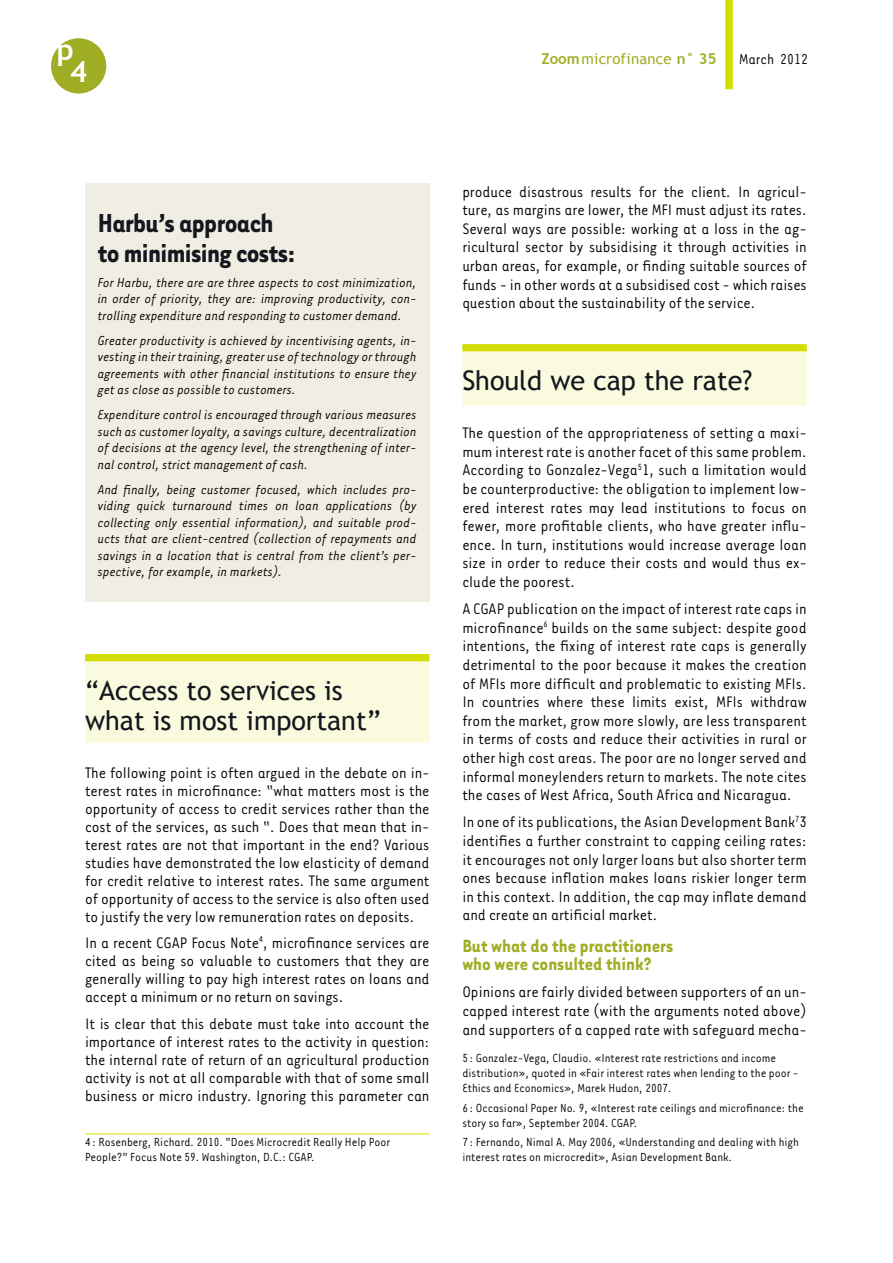
<style>
.page{position:relative;width:893px;height:1263px;background:#fff}
.page>*{position:absolute;margin:0;border:0;box-sizing:border-box;transform-origin:0 0}
.t1{font:700 30px/30px "Tarzana Narrow";letter-spacing:-.02em;color:#14171e}
.t2{font:700 29.25px "Trebuchet MS";color:#fff}
.t3{font:27px/30px "Trebuchet MS";color:#14171e}
.t4{font:700 20.55px/18.6px "Tarzana Narrow";color:#9fae25}
.t5{font:17.55px/18.6px "Tarzana Narrow";letter-spacing:-.005em;color:#000;text-align:justify}
.t6{font:16.5px "Tarzana Narrow";color:#000}
.t7{font:italic 15px/16.5px "Tarzana Narrow";color:#000;text-align:justify}
.t8{font:15px "Trebuchet MS";letter-spacing:.015em;color:#9fae25}
.t9{font:13.5px/15px "Tarzana Narrow";color:#000}
.s1{font-weight:700}
</style>
<div class="page">
<div style="left:725px;top:0;width:8px;height:89px;background:#d4dd00"></div>
<div style="left:51px;top:38px;width:55px;height:56px;background:#9fae25;border-radius:50%"></div>
<div style="left:462px;top:344px;width:345px;height:8px;background:#d4dd00"></div>
<div style="left:462px;top:352px;width:345px;height:54px;background:#fafbde"></div>
<div style="left:85px;top:183px;width:344px;height:419px;background:#f0ede2"></div>
<div style="left:85px;top:654px;width:344px;height:7px;background:#d4dd00"></div>
<div style="left:85px;top:662px;width:344px;height:81px;background:#fafbde"></div>
<hr style="left:85px;top:1133px;width:344px;height:1px;background:#d4dd00">
<h2 class="t2" style="left:57px;top:31px;width:19px">p</h2>
<p class="t8" style="left:541px;top:50px;width:177px"><span class="s1">Zoom</span>microfinance <span class="s1">n° 35</span></p>
<p class="t6" style="left:739px;top:49px;width:70px">March 2012</p>
<h2 class="t2" style="left:70px;top:54px;width:19px">4</h2>
<h1 class="t1" style="left:98px;top:206px;width:200px">Harbu’s approach to minimising costs:</h1>
<p class="t7" style="left:98px;top:273px;width:320px">For Harbu, there are are three aspects to cost minimization, in order of priority, they are: improving productivity, con&shy;trolling expenditure and responding to customer demand.</p>
<p class="t7" style="left:98px;top:331px;width:320px">Greater productivity is achieved by incentivising agents, in&shy;vesting in their training, greater use of technology or through agreements with other financial institutions to ensure they get as close as possible to customers.</p>
<p class="t7" style="left:98px;top:406px;width:320px">Expenditure control is encouraged through various measures such as customer loyalty, a savings culture, decentralization of decisions at the agency level, the strengthening of inter&shy;nal control, strict management of cash.</p>
<p class="t7" style="left:98px;top:480px;width:320px">And finally, being customer focused, which includes pro&shy;viding quick turnaround times on loan applications (by collecting only essential information), and suitable prod&shy;ucts that are client-centred (collection of repayments and savings in a location that is central from the client’s per&shy;spective, for example, in markets).</p>
<h3 class="t3" style="left:85px;top:675px;width:297px">“Access to services is what is most important”</h3>
<p class="t5" style="left:85px;top:762px;width:346px;line-height:18px">The following point is often argued in the debate on in&shy;terest rates in microfinance: “what matters most is the opportunity of access to credit services rather than the cost of the services, as such “. Does that mean that in&shy;terest rates are not that important in the end? Various studies have demonstrated the low elasticity of demand for credit relative to interest rates. The same argument of opportunity of access to the service is also often used to justify the very low remuneration rates on deposits.</p>
<p class="t5" style="left:85px;top:933px;width:346px;line-height:18px">In a recent CGAP Focus Note<sup>4</sup>, microfinance services are cited as being so valuable to customers that they are generally willing to pay high interest rates on loans and accept a minimum or no return on savings.</p>
<p class="t5" style="left:85px;top:1013px;width:346px;line-height:18px">It is clear that this debate must take into account the importance of interest rates to the activity in question: the internal rate of return of an agricultural production activity is not at all comparable with that of some small business or micro industry. Ignoring this parameter can</p>
<p class="t9" style="left:85px;top:1134px;width:307px">4 : Rosenberg, Richard. 2010. “Does Microcredit Really Help Poor<br>People?” Focus Note 59. Washington, D.C.: CGAP.</p>
<p class="t5" style="left:462px;top:181px;width:346px">produce disastrous results for the client. In agricul&shy;ture, as margins are lower, the MFI must adjust its rates.<br>Several ways are possible: working at a loss in the ag&shy;ricultural sector by subsidising it through activities in urban areas, for example, or finding suitable sources of funds - in other words at a subsidised cost - which raises question about the sustainability of the service.</p>
<h3 class="t3" style="left:462px;top:366px;width:292px">Should we cap the rate?</h3>
<p class="t5" style="left:462px;top:423px;width:346px">The question of the appropriateness of setting a maxi&shy;mum interest rate is another facet of this same problem.<br>According to Gonzalez-Vega<sup>5</sup>1, such a limitation would be counterproductive: the obligation to implement low&shy;ered interest rates may lead institutions to focus on fewer, more profitable clients, who have greater influ&shy;ence. In turn, institutions would increase average loan size in order to reduce their costs and would thus ex&shy;clude the poorest.</p>
<p class="t5" style="left:462px;top:599px;width:346px">A CGAP publication on the impact of interest rate caps in microfinance<sup>6</sup> builds on the same subject: despite good intentions, the fixing of interest rate caps is generally detrimental to the poor because it makes the creation of MFIs more difficult and problematic to existing MFIs.<br>In countries where these limits exist, MFIs withdraw from the market, grow more slowly, are less transparent in terms of costs and reduce their activities in rural or other high cost areas. The poor are no longer served and informal moneylenders return to markets. The note cites the cases of West Africa, South Africa and Nicaragua.</p>
<p class="t5" style="left:462px;top:812px;width:346px">In one of its publications, the Asian Development Bank<sup>7</sup>3 identifies a further constraint to capping ceiling rates: it encourages not only larger loans but also shorter term ones because inflation makes loans riskier longer term in this context. In addition, the cap may inflate demand and create an artificial market.</p>
<p class="t4" style="left:462px;top:935px;width:212px">But what do the practitioners who were consulted think?</p>
<p class="t5" style="left:462px;top:982px;width:346px">Opinions are fairly divided between supporters of an un&shy;capped interest rate (with the arguments noted above) and supporters of a capped rate with safeguard mecha-</p>
<p class="t9" style="left:462px;top:1050px;width:338px">5 : Gonzalez-Vega, Claudio. «Interest rate restrictions and income distribution», quoted in «Fair interest rates when lending to the poor -<br>Ethics and Economics», Marek Hudon, 2007.</p>
<p class="t9" style="left:462px;top:1099px;width:343px">6 : Occasional Paper No. 9, «Interest rate ceilings and microfinance: the story so far», September 2004. CGAP.</p>
<p class="t9" style="left:462px;top:1134px;width:338px">7 : Fernando, Nimal A. May 2006, «Understanding and dealing with high interest rates on microcredit», Asian Development Bank.</p>
</div>
